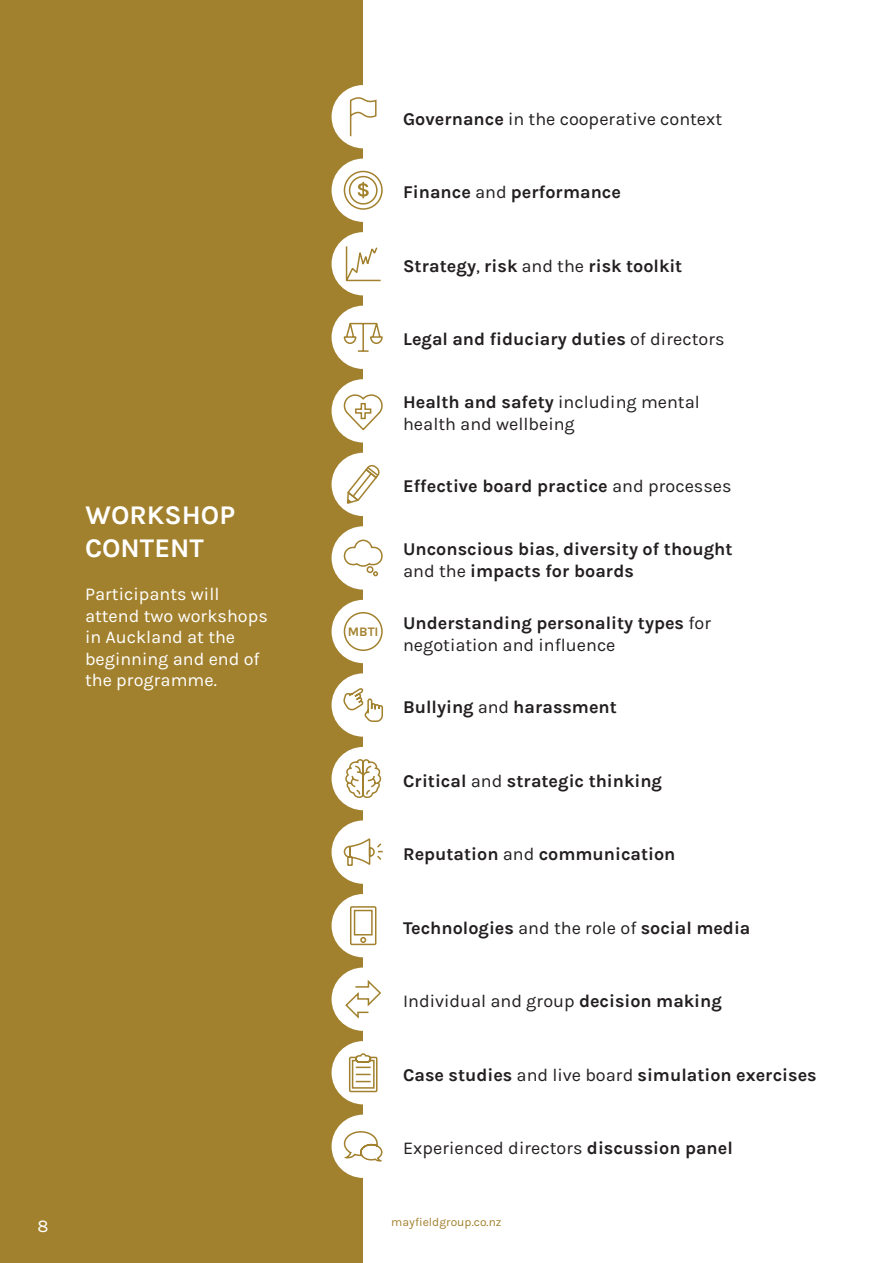
<style>
.page{position:relative;width:893px;height:1263px;background:#fff}
.page>*{position:absolute;margin:0;border:0;box-sizing:border-box;transform-origin:0 0}
.H2_Karla_bold_18{font:700 27px/32.4px "Karla";color:#fff}
.Paragraph_Karla_12{font:700 18px/21.6px "Karla";color:#231f20}
.Paragraph_Karla_12-2{font:18px/21.6px "Karla";color:#231f20}
.Paragraph_Karla_12-3{font:18px/21.6px "Karla";color:#fff}
.t1{font:700 13.05px "Karla";color:#a3822e}
.t2{font:12px "Karla";color:#a2812e}
.s1{font-weight:700}
.s2{font-weight:400}
</style>
<div class="page">
<div style="left:0;top:0;width:363px;height:1263px;background:#a2812e"></div>
<div style="left:332px;top:85px;width:63px;height:63px;background:#fff;border-radius:50%"></div>
<svg style="left:349px;top:98px;width:28px;height:39px"></svg>
<div style="left:332px;top:159px;width:63px;height:63px;background:#fff;border-radius:50%"></div>
<svg style="left:343px;top:170px;width:40px;height:40px"></svg>
<div style="left:332px;top:232px;width:63px;height:63px;background:#fff;border-radius:50%"></div>
<svg style="left:345px;top:246px;width:36px;height:36px"></svg>
<div style="left:332px;top:306px;width:63px;height:63px;background:#fff;border-radius:50%"></div>
<svg style="left:343px;top:322px;width:40px;height:30px"></svg>
<div style="left:332px;top:379px;width:63px;height:63px;background:#fff;border-radius:50%"></div>
<svg style="left:343px;top:394px;width:40px;height:37px"></svg>
<div style="left:332px;top:453px;width:63px;height:63px;background:#fff;border-radius:50%"></div>
<svg style="left:346px;top:464px;width:34px;height:40px"></svg>
<div style="left:332px;top:526px;width:63px;height:64px;background:#fff;border-radius:50%"></div>
<svg style="left:343px;top:539px;width:40px;height:38px"></svg>
<div style="left:332px;top:600px;width:63px;height:63px;background:#fff;border-radius:50%"></div>
<div style="left:344px;top:612px;width:39px;height:39px;border:2px solid #a2812e;border-radius:50%"></div>
<div style="left:332px;top:673px;width:63px;height:64px;background:#fff;border-radius:50%"></div>
<svg style="left:343px;top:688px;width:40px;height:34px"></svg>
<div style="left:332px;top:747px;width:63px;height:63px;background:#fff;border-radius:50%"></div>
<svg style="left:345px;top:759px;width:37px;height:39px"></svg>
<div style="left:332px;top:820px;width:63px;height:64px;background:#fff;border-radius:50%"></div>
<svg style="left:343px;top:838px;width:40px;height:28px"></svg>
<div style="left:332px;top:894px;width:63px;height:63px;background:#fff;border-radius:50%"></div>
<svg style="left:350px;top:906px;width:27px;height:40px"></svg>
<div style="left:332px;top:967px;width:63px;height:64px;background:#fff;border-radius:50%"></div>
<svg style="left:345px;top:980px;width:36px;height:39px"></svg>
<div style="left:332px;top:1041px;width:63px;height:63px;background:#fff;border-radius:50%"></div>
<svg style="left:348px;top:1053px;width:30px;height:40px"></svg>
<div style="left:332px;top:1115px;width:63px;height:63px;background:#fff;border-radius:50%"></div>
<svg style="left:343px;top:1131px;width:40px;height:31px"></svg>
<p class="H2_Karla_bold_18" style="left:85px;top:499px;width:151px">WORKSHOP<br>CONTENT</p>
<p class="Paragraph_Karla_12-3" style="left:85px;top:583px;width:184px">Participants will attend two workshops in Auckland at the beginning and end of the programme.</p>
<p class="Paragraph_Karla_12-3" style="left:38px;top:1215px;width:13px">8</p>
<p class="t1" style="left:348px;top:624px;width:32px">MBTI</p>
<p class="Paragraph_Karla_12-2" style="left:403px;top:108px;width:321px"><span class="s1">Governance</span> in the cooperative context</p>
<p class="Paragraph_Karla_12" style="left:403px;top:181px;width:219px">Finance <span class="s2">and</span> performance</p>
<p class="Paragraph_Karla_12" style="left:403px;top:255px;width:281px">Strategy<span class="s2">,</span> risk <span class="s2">and the</span> risk toolkit</p>
<p class="Paragraph_Karla_12" style="left:403px;top:329px;width:323px">Legal and fiduciary duties <span class="s2">of directors</span></p>
<p class="Paragraph_Karla_12-2" style="left:403px;top:392px;width:298px"><span class="s1">Health and safety</span> including mental health and wellbeing</p>
<p class="Paragraph_Karla_12" style="left:403px;top:476px;width:330px">Effective board practice <span class="s2">and processes</span></p>
<p class="Paragraph_Karla_12" style="left:403px;top:539px;width:331px">Unconscious bias<span class="s2">,</span> diversity of thought <span class="s2">and the</span> impacts for boards</p>
<p class="Paragraph_Karla_12" style="left:403px;top:612px;width:310px">Understanding personality types <span class="s2">for negotiation and influence</span></p>
<p class="Paragraph_Karla_12" style="left:403px;top:696px;width:215px">Bullying <span class="s2">and</span> harassment</p>
<p class="Paragraph_Karla_12" style="left:403px;top:770px;width:260px">Critical <span class="s2">and</span> strategic thinking</p>
<p class="Paragraph_Karla_12" style="left:403px;top:844px;width:274px">Reputation <span class="s2">and</span> communication</p>
<p class="Paragraph_Karla_12" style="left:403px;top:917px;width:349px">Technologies <span class="s2">and the role of</span> social media</p>
<p class="Paragraph_Karla_12-2" style="left:403px;top:991px;width:320px">Individual and group <span class="s1">decision making</span></p>
<p class="Paragraph_Karla_12" style="left:403px;top:1064px;width:415px">Case studies <span class="s2">and live board</span> simulation exercises</p>
<p class="Paragraph_Karla_12-2" style="left:403px;top:1138px;width:331px">Experienced directors <span class="s1">discussion panel</span></p>
<p class="t2" style="left:391px;top:1215px;width:112px">mayfieldgroup.co.nz</p>
</div>
